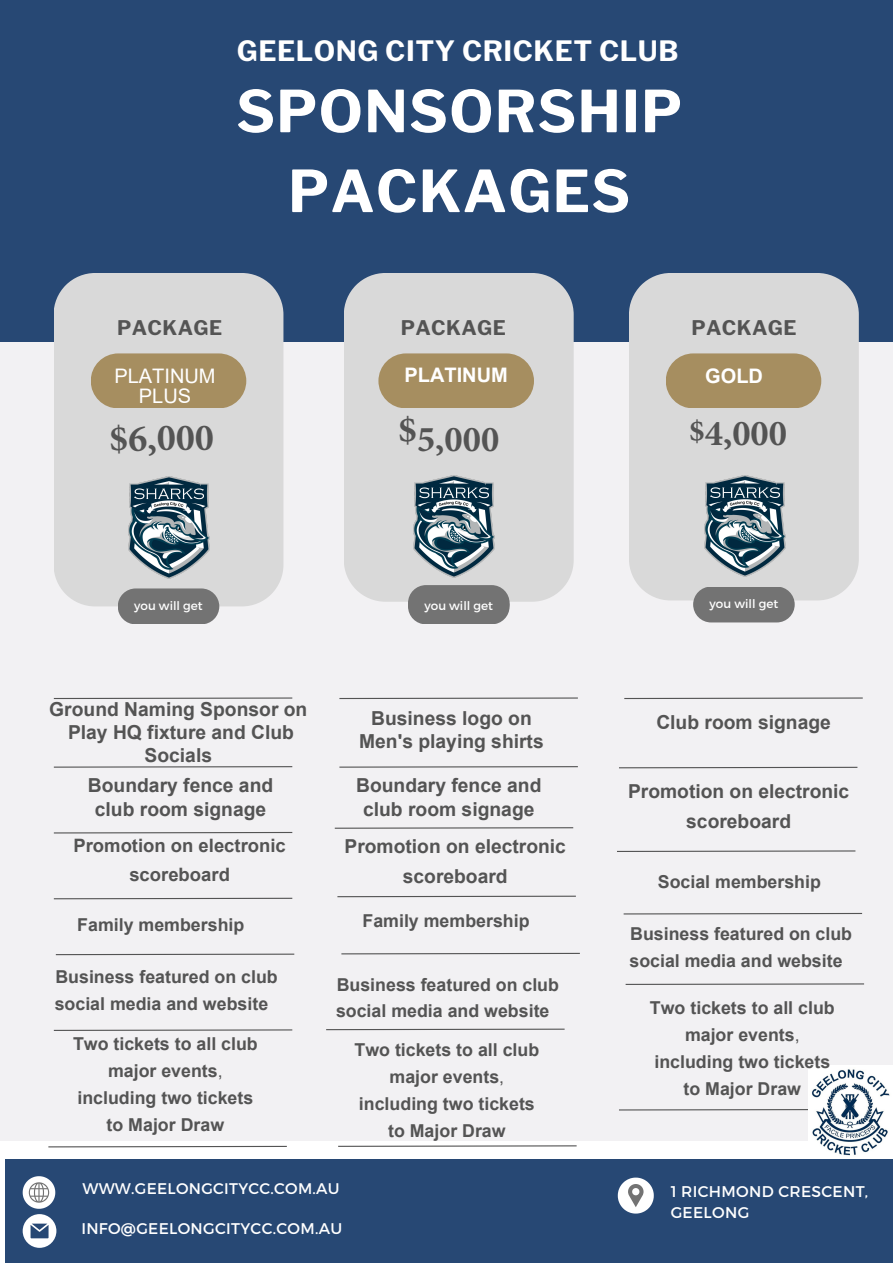
<style>
.page{position:relative;width:893px;height:1264px;background:#fff}
.page>*{position:absolute;margin:0;border:0;box-sizing:border-box;transform-origin:0 0}
.t1{font:700 57.45px/79.8px "Libre Franklin";letter-spacing:.02em;color:#fff;text-align:center}
.t2{font:700 37.95px "Minion Pro";color:#545454}
.t3{font:700 36.45px "Minion Pro";color:#545454}
.t4{font:700 27.75px "Libre Franklin";letter-spacing:.02em;color:#fff}
.t5{font:700 19.95px "Libre Franklin";letter-spacing:.02em;color:#545454}
.t6{font:19.95px/19.5px "Arial";color:#fff;text-align:center}
.t7{font:700 19.95px "Arial";color:#fff}
.t8{font:700 19.2px/23.1px "Arial";color:#545454;text-align:center}
.t9{font:700 19.2px "Arial";color:#545454}
.t10{font:700 18.45px/29.1px "Arial";color:#545454;text-align:center}
.t11{font:700 17.7px/27px "Arial";color:#545454}
.t12{font:15.45px/21.3px "Montserrat";letter-spacing:.02em;color:#fff}
.t13{font:12px "Montserrat";color:#fff}
.s1{font-size:31.5px}
.s2{font-weight:400}
.s3{font-style:inherit}
</style>
<div class="page">
<div style="left:0;top:185px;width:892px;height:955px;background:#f2f1f3"></div>
<div style="left:0;top:0;width:892px;height:341px;background:#274874"></div>
<div style="left:54px;top:273px;width:229px;height:333px;background:#d9d9d9"></div>
<div style="left:344px;top:273px;width:229px;height:328px;background:#d9d9d9"></div>
<div style="left:629px;top:273px;width:229px;height:327px;background:#d9d9d9"></div>
<div style="left:6px;top:1159px;width:886px;height:103px;background:#274874"></div>
<svg style="left:617px;top:1177px;width:36px;height:36px"></svg>
<svg style="left:23px;top:1176px;width:32px;height:32px"></svg>
<div style="left:91px;top:353px;width:155px;height:55px;background:#a68e60;border-radius:27px"></div>
<div style="left:378px;top:353px;width:156px;height:55px;background:#a68e60;border-radius:27px"></div>
<div style="left:665px;top:353px;width:156px;height:55px;background:#a68e60;border-radius:27px"></div>
<div style="left:693px;top:586px;width:101px;height:36px;background:#737373;border-radius:18px"></div>
<div style="left:408px;top:585px;width:101px;height:36px;background:#737373;border-radius:18px"></div>
<div style="left:118px;top:588px;width:101px;height:36px;background:#737373;border-radius:18px"></div>
<svg style="left:53px;top:697px;width:240px;height:2px"></svg>
<svg style="left:53px;top:766px;width:240px;height:2px"></svg>
<svg style="left:53px;top:831px;width:240px;height:3px"></svg>
<svg style="left:53px;top:897px;width:240px;height:2px"></svg>
<svg style="left:55px;top:953px;width:240px;height:2px"></svg>
<svg style="left:53px;top:1029px;width:240px;height:2px"></svg>
<div style="left:408px;top:588px;width:101px;height:36px;background:#737373;border-radius:18px"></div>
<svg style="left:339px;top:697px;width:239px;height:2px"></svg>
<svg style="left:339px;top:766px;width:239px;height:2px"></svg>
<svg style="left:337px;top:895px;width:239px;height:2px"></svg>
<svg style="left:341px;top:952px;width:239px;height:3px"></svg>
<svg style="left:338px;top:1145px;width:239px;height:2px"></svg>
<svg style="left:624px;top:697px;width:239px;height:2px"></svg>
<svg style="left:617px;top:850px;width:239px;height:2px"></svg>
<svg style="left:623px;top:912px;width:240px;height:3px"></svg>
<svg style="left:625px;top:983px;width:239px;height:2px"></svg>
<svg style="left:619px;top:1109px;width:189px;height:2px"></svg>
<svg style="left:23px;top:1214px;width:33px;height:33px"></svg>
<img style="left:414px;top:476px;width:80px;height:101px">
<img style="left:128px;top:477px;width:81px;height:101px">
<img style="left:704px;top:475px;width:81px;height:101px">
<img style="left:808px;top:1065px;width:84px;height:91px">
<svg style="left:326px;top:1028px;width:239px;height:2px"></svg>
<svg style="left:48px;top:1145px;width:239px;height:2px"></svg>
<svg style="left:619px;top:766px;width:239px;height:3px"></svg>
<svg style="left:334px;top:827px;width:240px;height:2px"></svg>
<p class="t4" style="left:237px;top:34px;width:443px">GEELONG CITY CRICKET CLUB</p>
<p class="t1" style="left:236px;top:72px;width:447px">SPONSORSHIP<br>PACKAGES</p>
<p class="t5" style="left:117px;top:316px;width:107px">PACKAGE</p>
<p class="t5" style="left:400px;top:316px;width:107px">PACKAGE</p>
<p class="t5" style="left:691px;top:316px;width:107px">PACKAGE</p>
<p class="t6" style="left:114px;top:366px;width:103px">PLATINUM<br>PLUS</p>
<p class="t7" style="left:404px;top:360px;width:105px">PLATINUM</p>
<p class="t7" style="left:705px;top:362px;width:59px">GOLD</p>
<p class="t2" style="left:109px;top:412px;width:106px;rotate:-1deg">$6,000</p>
<p class="t3" style="left:398px;top:414px;width:103px"><sup>$</sup>5,000</p>
<p class="t3" style="left:689px;top:408px;width:99px"><span class="s1">$</span>4,000</p>
<p class="t13" style="left:134px;top:597px;width:70px">you will get</p>
<p class="t13" style="left:424px;top:594px;width:70px">you will get</p>
<p class="t13" style="left:709px;top:596px;width:70px">you will get</p>
<p class="t8" style="left:49px;top:697px;width:259px">Ground Naming Sponsor on<br>Play HQ fixture and Club<br>Socials</p>
<p class="t8" style="left:88px;top:774px;width:187px">Boundary fence and club room signage</p>
<p class="t10" style="left:73px;top:831px;width:214px">Promotion on electronic scoreboard</p>
<p class="t11" style="left:77px;top:911px;width:168px">Family membership</p>
<p class="t11" style="left:55px;top:963px;width:224px">Business featured on club social media and website</p>
<p class="t11" style="left:73px;top:1030px;width:186px;text-align:center">Two tickets to all club major events<span class="s2">, </span>including two tickets to Major Draw</p>
<p class="t9" style="left:371px;top:704px;width:162px"><span class="s3">B</span>usiness logo on</p>
<p class="t8" style="left:656px;top:710px;width:176px">Club room signage</p>
<p class="t9" style="left:359px;top:727px;width:186px">Men's playing shirts</p>
<p class="t8" style="left:356px;top:774px;width:187px">Boundary fence and club room signage</p>
<p class="t8" style="left:344px;top:831px;width:223px;line-height:30.3px">Promotion on electronic scoreboard</p>
<p class="t11" style="left:362px;top:907px;width:168px">Family membership</p>
<p class="t11" style="left:336px;top:971px;width:224px;line-height:26.2px">Business featured on club social media and website</p>
<p class="t11" style="left:354px;top:1036px;width:186px;text-align:center">Two tickets to all club major events<span class="s2">, </span>including two tickets to Major Draw</p>
<p class="t8" style="left:628px;top:775px;width:223px;line-height:30.3px">Promotion on electronic scoreboard</p>
<p class="t11" style="left:657px;top:868px;width:164px">Social membership</p>
<p class="t11" style="left:629px;top:920px;width:224px">Business featured on club social media and website</p>
<p class="t11" style="left:650px;top:994px;width:186px;text-align:center">Two tickets to all club major events<span class="s2">, </span>including two tickets to Major Draw</p>
<p class="t12" style="left:82px;top:1177px;width:259px">WWW.GEELONGCITYCC.COM.AU</p>
<p class="t12" style="left:670px;top:1179px;width:199px">1 RICHMOND CRESCENT,<br>GEELONG</p>
<p class="t12" style="left:81px;top:1217px;width:262px">INFO@GEELONGCITYCC.COM.AU</p>
</div>
